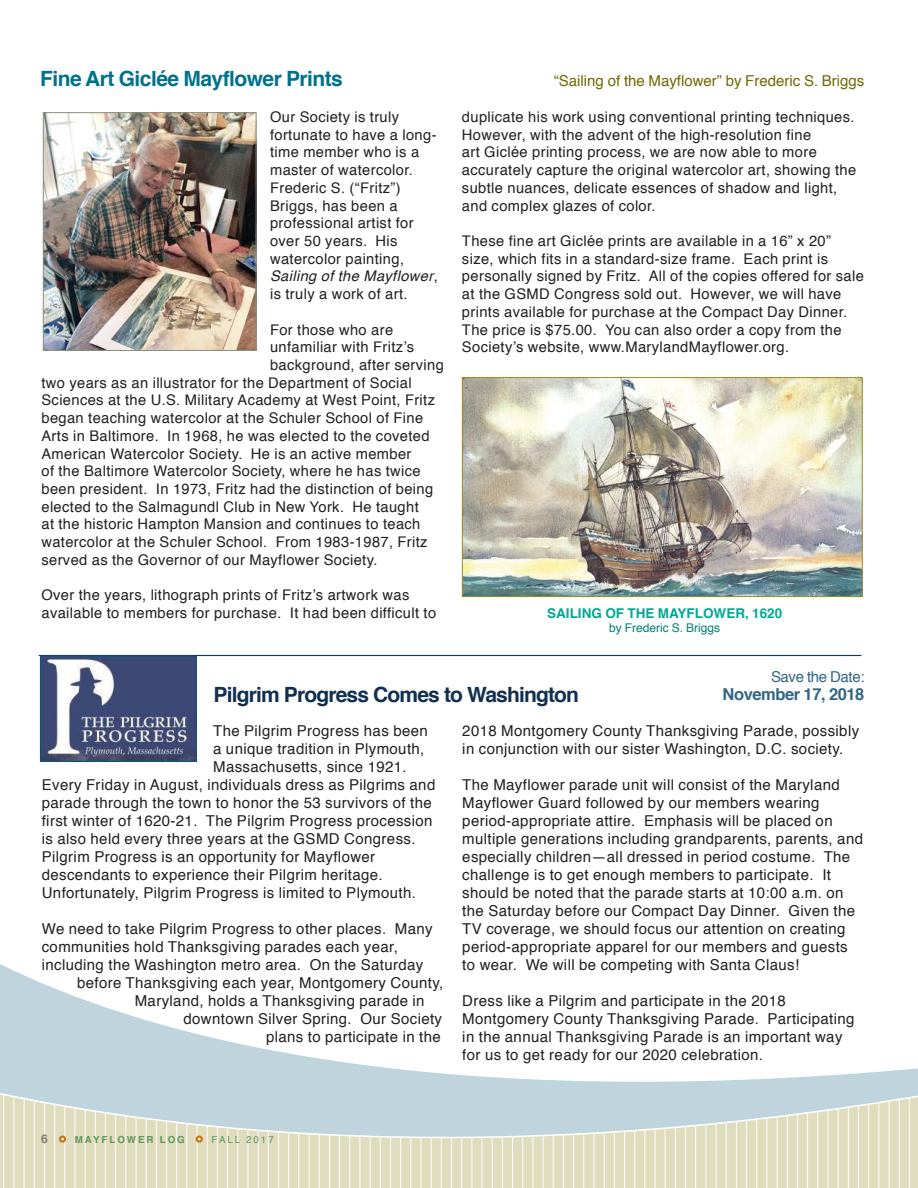
<style>
.page{position:relative;width:918px;height:1188px;background:#fff}
.page>*{position:absolute;margin:0;border:0;box-sizing:border-box;transform-origin:0 0}
.t1{font:700 21px "Helvetica";letter-spacing:-.04em;color:#112f50}
.t2{font:700 21px "Helvetica";letter-spacing:-.025em;color:#00718d}
.t3{font:700 16.5px "Helvetica";letter-spacing:-.025em;color:#336685}
.t4{font:15px/18px "Helvetica";letter-spacing:.025em;color:#221f1f}
.t5{font:15px "Helvetica";color:#706901}
.t6{font:15px "Helvetica";letter-spacing:-.025em;color:#336685}
.t7{font:14.7px/17.7px "Helvetica";letter-spacing:.025em;color:#221f1f}
.t8{font:700 13.5px "Helvetica";color:#00a895}
.t9{font:12px "Helvetica";color:#007f73}
.t10{font:700 12px "Helvetica";color:#837a74}
.t11{font:700 9.75px "Helvetica";letter-spacing:.2em;color:#61965b}
.t12{font:9.75px "Helvetica";letter-spacing:.2em;color:#61965b}
.s1{font-style:italic}
</style>
<div class="page">
<svg style="left:0;top:964px;width:918px;height:224px"></svg>
<div style="left:59px;top:1135px;width:7px;height:8px;border:2px solid #cb7616;border-radius:50%"></div>
<div style="left:196px;top:1135px;width:7px;height:8px;border:2px solid #cb7616;border-radius:50%"></div>
<hr style="left:39px;top:655px;width:822px;height:1px;background:#0b3959">
<img style="left:45px;top:114px;width:209px;height:235px">
<div style="left:43px;top:112px;width:213px;height:239px;border:1px solid #88907f"></div>
<img style="left:464px;top:379px;width:396px;height:216px">
<div style="left:462px;top:377px;width:400px;height:220px;border:1px solid #a08d28"></div>
<img style="left:42px;top:658px;width:153px;height:102px">
<div style="left:40px;top:656px;width:157px;height:106px;border:1px solid #065676"></div>
<h1 class="t2" style="left:40px;top:71px;width:304px">Fine Art Giclée Mayflower Prints</h1>
<p class="t5" style="left:554px;top:74px;width:312px">“Sailing of the Mayflower” by Frederic S. Briggs</p>
<p class="t7" style="left:270px;top:109px;width:169px">Our Society is truly fortunate to have a long&shy;time member who is a master of watercolor.<br>Frederic S. (“Fritz”)<br>Briggs, has been a professional artist for over 50 years. His watercolor painting,<br><span class="s1">Sailing of the Mayflower</span>, is truly a work of art.</p>
<p class="t7" style="left:270px;top:322px;width:125px">For those who are</p>
<p class="t7" style="left:270px;top:339px;width:146px">unfamiliar with Fritz’s</p>
<p class="t7" style="left:270px;top:357px;width:175px">background, after serving</p>
<p class="t7" style="left:41px;top:375px;width:372px">two years as an illustrator for the Department of Social</p>
<p class="t7" style="left:41px;top:393px;width:395px">Sciences at the U.S. Military Academy at West Point, Fritz</p>
<p class="t7" style="left:41px;top:410px;width:383px">began teaching watercolor at the Schuler School of Fine</p>
<p class="t7" style="left:41px;top:428px;width:390px">Arts in Baltimore. In 1968, he was elected to the coveted</p>
<p class="t7" style="left:41px;top:446px;width:371px">American Watercolor Society. He is an active member</p>
<p class="t7" style="left:41px;top:463px;width:381px">of the Baltimore Watercolor Society, where he has twice</p>
<p class="t7" style="left:41px;top:481px;width:393px">been president. In 1973, Fritz had the distinction of being</p>
<p class="t7" style="left:41px;top:499px;width:379px">elected to the Salmagundl Club in New York. He taught</p>
<p class="t7" style="left:41px;top:517px;width:380px">at the historic Hampton Mansion and continues to teach</p>
<p class="t7" style="left:41px;top:534px;width:388px">watercolor at the Schuler School. From 1983-1987, Fritz</p>
<p class="t7" style="left:41px;top:552px;width:338px">served as the Governor of our Mayflower Society.</p>
<p class="t7" style="left:41px;top:587px;width:396px">Over the years, lithograph prints of Fritz’s artwork was available to members for purchase. It had been difficult to</p>
<p class="t7" style="left:462px;top:109px;width:396px">duplicate his work using conventional printing techniques.<br>However, with the advent of the high-resolution fine<br>art Giclée printing process, we are now able to more accurately capture the original watercolor art, showing the subtle nuances, delicate essences of shadow and light, and complex glazes of color.</p>
<p class="t7" style="left:462px;top:233px;width:404px">These fine art Giclée prints are available in a 16” x 20” size, which fits in a standard-size frame. Each print is personally signed by Fritz. All of the copies offered for sale at the GSMD Congress sold out. However, we will have prints available for purchase at the Compact Day Dinner.<br>The price is $75.00. You can also order a copy from the Society’s website, www.MarylandMayflower.org.</p>
<p class="t8" style="left:547px;top:608px;width:237px">SAILING OF THE MAYFLOWER, 1620</p>
<p class="t9" style="left:609px;top:623px;width:113px">by Frederic S. Briggs</p>
<h1 class="t1" style="left:214px;top:686px;width:367px">Pilgrim Progress Comes to Washington</h1>
<p class="t6" style="left:771px;top:671px;width:95px">Save the Date:</p>
<p class="t3" style="left:723px;top:688px;width:143px">November 17, 2018</p>
<p class="t4" style="left:213px;top:722px;width:216px">The Pilgrim Progress has been</p>
<p class="t4" style="left:213px;top:740px;width:213px">a unique tradition in Plymouth,</p>
<p class="t4" style="left:213px;top:758px;width:195px">Massachusetts, since 1921.</p>
<p class="t4" style="left:42px;top:776px;width:395px">Every Friday in August, individuals dress as Pilgrims and</p>
<p class="t4" style="left:42px;top:794px;width:391px">parade through the town to honor the 53 survivors of the</p>
<p class="t4" style="left:42px;top:812px;width:392px">first winter of 1620-21. The Pilgrim Progress procession</p>
<p class="t4" style="left:42px;top:830px;width:375px">is also held every three years at the GSMD Congress.</p>
<p class="t4" style="left:42px;top:848px;width:335px">Pilgrim Progress is an opportunity for Mayflower</p>
<p class="t4" style="left:42px;top:866px;width:343px">descendants to experience their Pilgrim heritage.</p>
<p class="t4" style="left:42px;top:884px;width:376px">Unfortunately, Pilgrim Progress is limited to Plymouth.</p>
<p class="t4" style="left:42px;top:920px;width:392px">We need to take Pilgrim Progress to other places. Many</p>
<p class="t4" style="left:42px;top:938px;width:358px">communities hold Thanksgiving parades each year,</p>
<p class="t4" style="left:42px;top:956px;width:383px">including the Washington metro area. On the Saturday</p>
<p class="t4" style="left:77px;top:974px;width:368px">before Thanksgiving each year, Montgomery County,</p>
<p class="t4" style="left:135px;top:992px;width:291px">Maryland, holds a Thanksgiving parade in</p>
<p class="t4" style="left:184px;top:1010px;width:260px">downtown Silver Spring. Our Society</p>
<p class="t4" style="left:266px;top:1028px;width:176px">plans to participate in the</p>
<p class="t4" style="left:462px;top:722px;width:398px">2018 Montgomery County Thanksgiving Parade, possibly in conjunction with our sister Washington, D.C. society.</p>
<p class="t4" style="left:462px;top:776px;width:402px">The Mayflower parade unit will consist of the Maryland Mayflower Guard followed by our members wearing period-appropriate attire. Emphasis will be placed on multiple generations including grandparents, parents, and especially children—all dressed in period costume. The challenge is to get enough members to participate. It should be noted that the parade starts at 10:00 a.m. on the Saturday before our Compact Day Dinner. Given the TV coverage, we should focus our attention on creating period-appropriate apparel for our members and guests to wear. We will be competing with Santa Claus!</p>
<p class="t4" style="left:462px;top:992px;width:394px">Dress like a Pilgrim and participate in the 2018<br>Montgomery County Thanksgiving Parade. Participating in the annual Thanksgiving Parade is an important way for us to get ready for our 2020 celebration.</p>
<p class="t10" style="left:41px;top:1134px;width:8px">6</p>
<p class="t11" style="left:75px;top:1135px;width:111px">MAYFLOWER LOG</p>
<p class="t12" style="left:212px;top:1135px;width:64px">FALL 2017</p>
</div>
